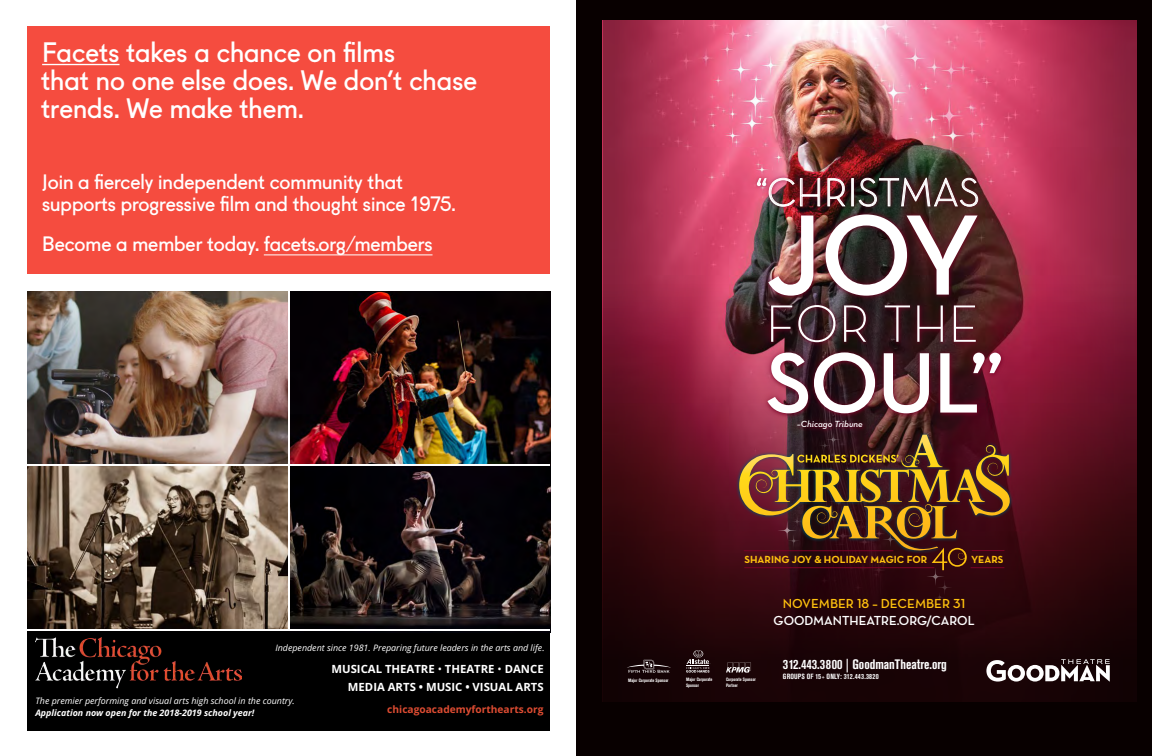
<style>
.page{position:relative;width:1152px;height:756px;background:#fff}
.page>*{position:absolute;margin:0;border:0;box-sizing:border-box;transform-origin:0 0}
.t1{font:116.3px "Neutra Text Demi Alt";color:#fff}
.t2{font:87.2px "Neutra Text Demi Alt";color:#fff}
.t3{font:53.4px "Neutra Text Light Alt";color:#fff}
.t4{font:40.2px "Neutra Text Light Alt";color:#fff}
.t5{font:27px/28px "Fugue";color:#fff}
.t6{font:20px/22px "Fugue";color:#fff}
.t7{font:700 condensed 13.6px "Akzidenz Grotesk BE";color:#fff}
.t8{font:13.3px "Neutra Display Bold Alt";color:#fff}
.t9{font:13.3px "Neutra Text Demi Alt";color:#ffc20e}
.t10{font:700 11.3px "Open Sans";color:#fff}
.t11{font:10.5px "Neutra Text Bold Alt";color:#ffc20e}
.t12{font:700 10.2px "Open Sans";color:#dd4c32}
.t13{font:9px "Neutra Text Demi Italic Alt";color:#fff}
.t14{font:italic 8.9px "Open Sans";color:#fff}
.t15{font:italic 700 8.9px "Open Sans";color:#fff}
.t16{font:700 condensed 7.5px "Akzidenz Grotesk BE";letter-spacing:.02em;color:#fff}
.t17{font:700 condensed 4.8px/6px "Akzidenz Grotesk BE";color:#fff}
.s1{font-weight:400}
.s2{font-size:5.9px}
</style>
<div class="page">
<div style="left:576px;top:0;width:576px;height:756px;background:#080000"></div>
<img style="left:720px;top:20px;width:300px;height:251px">
<svg style="left:603px;top:20px;width:117px;height:251px;background:#b33657"></svg>
<div style="left:1020px;top:20px;width:117px;height:682px;background:linear-gradient(to right,#d13b62,#831e38)"></div>
<svg style="left:603px;top:271px;width:534px;height:431px;background:#4d0e1b"></svg>
<div style="left:750px;top:171px;width:258px;height:265px;background:#780327;opacity:.6"></div>
<img style="left:757px;top:178px;width:63px;height:29px">
<svg style="left:828px;top:178px;width:17px;height:28px"></svg>
<div style="left:852px;top:178px;width:2px;height:28px;border:1px solid #fff"></div>
<svg style="left:859px;top:178px;width:119px;height:29px;background:#5c4c49"></svg>
<div style="left:736px;top:431px;width:277px;height:123px;background:#005568;opacity:.85"></div>
<img style="left:739px;top:432px;width:271px;height:171px">
<svg style="left:726px;top:663px;width:25px;height:10px"></svg>
<svg style="left:627px;top:660px;width:44px;height:13px"></svg>
<svg style="left:986px;top:659px;width:124px;height:23px"></svg>
<svg style="left:686px;top:650px;width:25px;height:23px"></svg>
<div style="left:27px;top:292px;width:523px;height:439px;background:#000"></div>
<img style="left:27px;top:292px;width:260px;height:172px">
<img style="left:27px;top:466px;width:261px;height:163px">
<img style="left:290px;top:292px;width:260px;height:341px">
<hr style="left:27px;top:465px;width:523px;height:1px;background:#fff">
<img style="left:36px;top:638px;width:205px;height:51px">
<hr style="left:27px;top:629px;width:523px;height:2px;background:#fff">
<hr style="left:288px;top:292px;width:2px;height:339px;background:#fff">
<div style="left:27px;top:27px;width:523px;height:247px;background:#f54c3f"></div>
<hr style="left:42px;top:64px;width:78px;height:1px;background:#fff">
<hr style="left:264px;top:255px;width:169px;height:1px;background:#fff">
<h3 class="t5" style="left:41px;top:36px;width:437px">Facets takes a chance on films<br>that no one else does. We don’t chase trends. We make them.</h3>
<p class="t6" style="left:42px;top:169px;width:415px">Join a fiercely independent community that supports progressive film and thought since 1975.</p>
<p class="t6" style="left:42px;top:231px;width:392px">Become a member today. facets.org/members</p>
<p class="t14" style="left:275px;top:643px;width:271px">Independent since 1981. Preparing future leaders in the arts and life.</p>
<p class="t14" style="left:35px;top:696px;width:261px">The premier performing and visual arts high school in the country.</p>
<p class="t15" style="left:35px;top:708px;width:221px">Application now open for the 2018-2019 school year!</p>
<p class="t10" style="left:331px;top:660px;width:214px">MUSICAL THEATRE <span class="s1">•</span> THEATRE <span class="s1">•</span> DANCE</p>
<p class="t12" style="left:387px;top:702px;width:158px">chicagoacademyforthearts.org</p>
<p class="t10" style="left:348px;top:679px;width:197px">MEDIA ARTS • MUSIC • VISUAL ARTS</p>
<h3 class="t4" style="left:755px;top:168px;width:226px">“CHRISTMAS</h3>
<h1 class="t1" style="left:766px;top:184px;width:217px">JOY</h1>
<h3 class="t3" style="left:766px;top:291px;width:215px">FOR THE</h3>
<h2 class="t2" style="left:766px;top:329px;width:241px">SOUL”</h2>
<p class="t13" style="left:797px;top:418px;width:67px">–Chicago Tribune</p>
<p class="t17" style="left:628px;top:677px;width:42px">Major Corporate Sponsor</p>
<p class="t17" style="left:686px;top:677px;width:28px">Major Corporate<br>Sponsor</p>
<p class="t11" style="left:744px;top:553px;width:184px">SHARING JOY &amp; HOLIDAY MAGIC FOR</p>
<p class="t11" style="left:971px;top:553px;width:34px">YEARS</p>
<p class="t9" style="left:783px;top:595px;width:184px">NOVEMBER 18 – DECEMBER 31</p>
<p class="t8" style="left:774px;top:614px;width:202px">GOODMANTHEATRE.ORG/CAROL</p>
<p class="t17" style="left:726px;top:677px;width:31px">Corporate Sponsor<br>Partner</p>
<p class="t7" style="left:783px;top:656px;width:165px">312.443.3800 | GoodmanTheatre.org</p>
<p class="t16" style="left:783px;top:672px;width:97px">GROUPS OF 15<span class="s2">+</span> ONLY: 312.443.3820</p>
</div>
